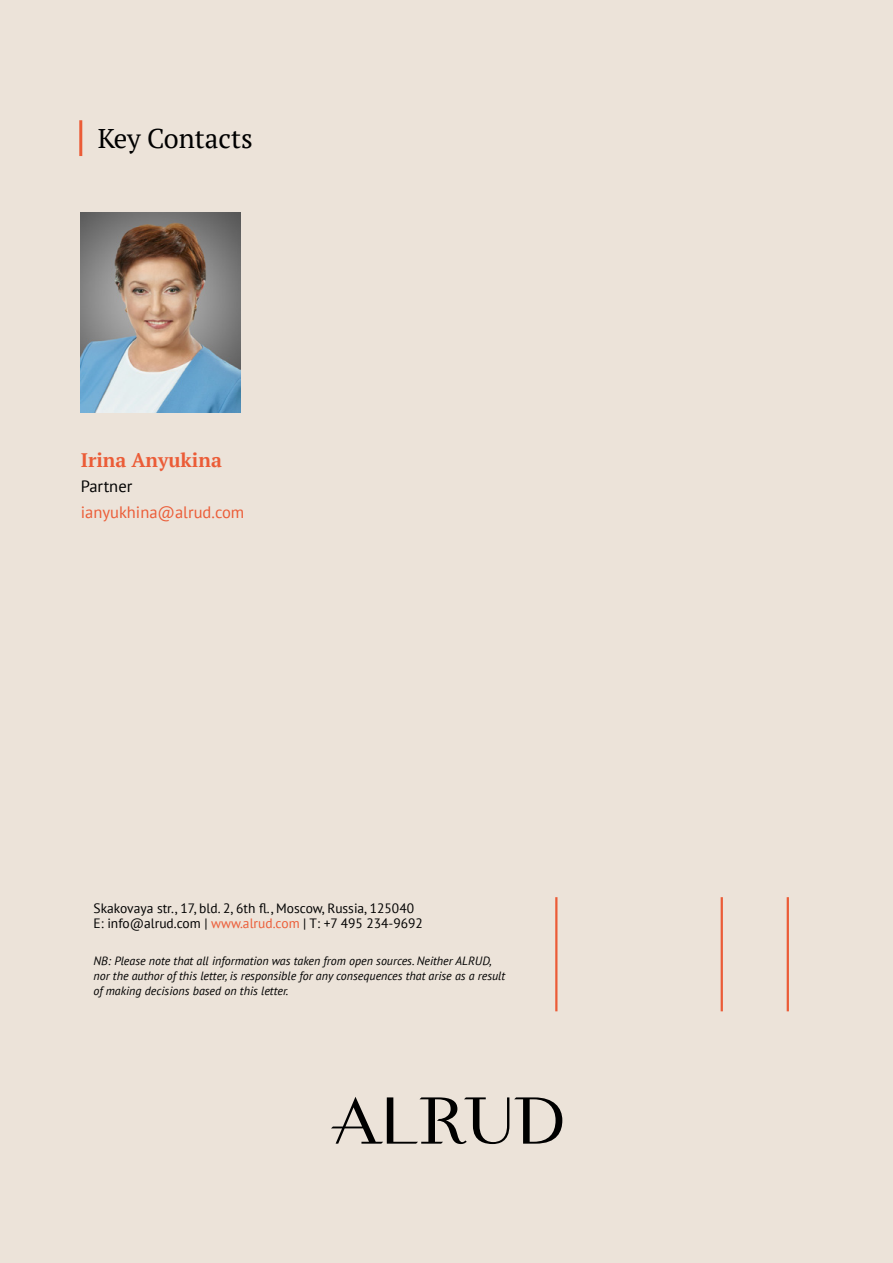
<style>
.page{position:relative;width:893px;height:1263px;background:#ece3d9}
.page>*{position:absolute;margin:0;border:0;box-sizing:border-box;transform-origin:0 0}
.t1{font:27px "PT Serif";color:#000}
.t2{font:700 19.5px "PT Serif";color:#eb5c37}
.t3{font:16.5px "PT Sans";color:#eb5c37}
.t4{font:16.5px "PT Sans";color:#000}
.t5{font:13.5px/15px "PT Sans";color:#000}
.t6{font:italic 12px/15px "PT Sans";color:#000}
.s1{color:#eb5c37}
</style>
<div class="page">
<hr style="left:79px;top:120px;width:3px;height:36px;background:#eb5c37">
<img style="left:81px;top:213px;width:159px;height:200px">
<hr style="left:555px;top:897px;width:2px;height:114px;background:#eb5c37">
<hr style="left:721px;top:897px;width:2px;height:114px;background:#eb5c37">
<hr style="left:787px;top:897px;width:2px;height:114px;background:#eb5c37">
<svg style="left:331px;top:1097px;width:231px;height:47px"></svg>
<h1 class="t1" style="left:98px;top:121px;width:157px">Key Contacts</h1>
<h2 class="t2" style="left:81px;top:447px;width:143px">Irina Anyukina</h2>
<h3 class="t4" style="left:81px;top:476px;width:53px">Partner</h3>
<h3 class="t3" style="left:81px;top:501px;width:165px">ianyukhina@alrud.com</h3>
<p class="t5" style="left:94px;top:900px;width:331px">Skakovaya str., 17, bld. 2, 6th fl., Moscow, Russia, 125040<br>E: info@alrud.com | <span class="s1">www.alrud.com</span> | T: +7 495 234-9692</p>
<p class="t6" style="left:94px;top:953px;width:413px">NB: Please note that all information was taken from open sources. Neither ALRUD, nor the author of this letter, is responsible for any consequences that arise as a result of making decisions based on this letter.</p>
</div>
